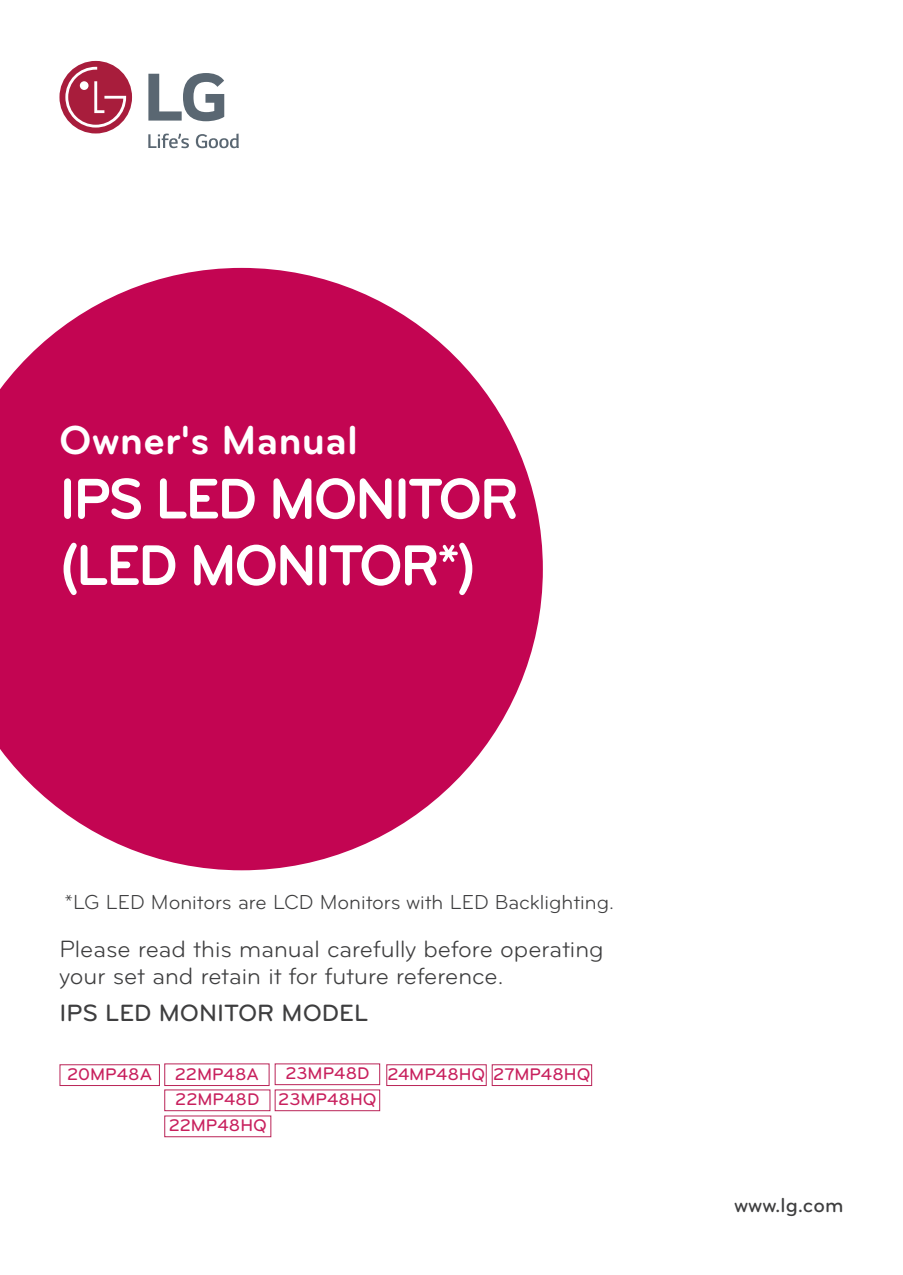
<style>
.page{position:relative;width:903px;height:1275px;background:#fff}
.page>*{position:absolute;margin:0;border:0;box-sizing:border-box;transform-origin:0 0}
.t1{font:700 59.5px/66.5px "Bryant LG";letter-spacing:-.04em;color:#fff;scale:.95 1}
.t2{font:700 42px "Bryant LG";color:#fff}
.t3{font:24.5px/26.2px "Bryant LG";color:#3e3e3f}
.t4{font:500 24.5px "Bryant LG";color:#3e3e3f}
.t5{font:21px "Bryant LG";color:#3e3e3f}
.t6{font:500 21px "Bryant LG";color:#3e3e3f}
.t7{font:500 17.5px/25.9px "Bryant LG";color:#c8205d;text-align:center}
</style>
<div class="page">
<div style="left:59px;top:61px;width:73px;height:72px;background:#a81d3c;border-radius:50%"></div>
<svg style="left:65px;top:67px;width:61px;height:61px"></svg>
<svg style="left:148px;top:134px;width:41px;height:14px"></svg>
<svg style="left:196px;top:134px;width:43px;height:14px"></svg>
<svg style="left:148px;top:73px;width:76px;height:48px"></svg>
<svg style="left:0;top:268px;width:543px;height:602px;fill:#c30552"></svg>
<svg style="left:59px;top:1063px;width:533px;height:75px"></svg>
<h2 class="t2" style="left:59px;top:414px;width:300px">Owner's Manual</h2>
<h1 class="t1" style="left:59px;top:466px;width:485px">IPS LED MONITOR (LED MONITOR*)</h1>
<p class="t5" style="left:64px;top:889px;width:551px">*LG LED Monitors are LCD Monitors with LED Backlighting.</p>
<p class="t3" style="left:60px;top:936px;width:546px">Please read this manual carefully before operating your set and retain it for future reference.</p>
<p class="t4" style="left:60px;top:997px;width:310px">IPS LED MONITOR MODEL</p>
<p class="t7" style="left:169px;top:1061px;width:100px">22MP48A<br>22MP48D<br>22MP48HQ</p>
<p class="t7" style="left:278px;top:1060px;width:100px">23MP48D<br>23MP48HQ</p>
<p class="t7" style="left:67px;top:1061px;width:86px">20MP48A</p>
<p class="t7" style="left:388px;top:1061px;width:204px">24MP48HQ 27MP48HQ</p>
<p class="t6" style="left:734px;top:1192px;width:111px">www.lg.com</p>
</div>
